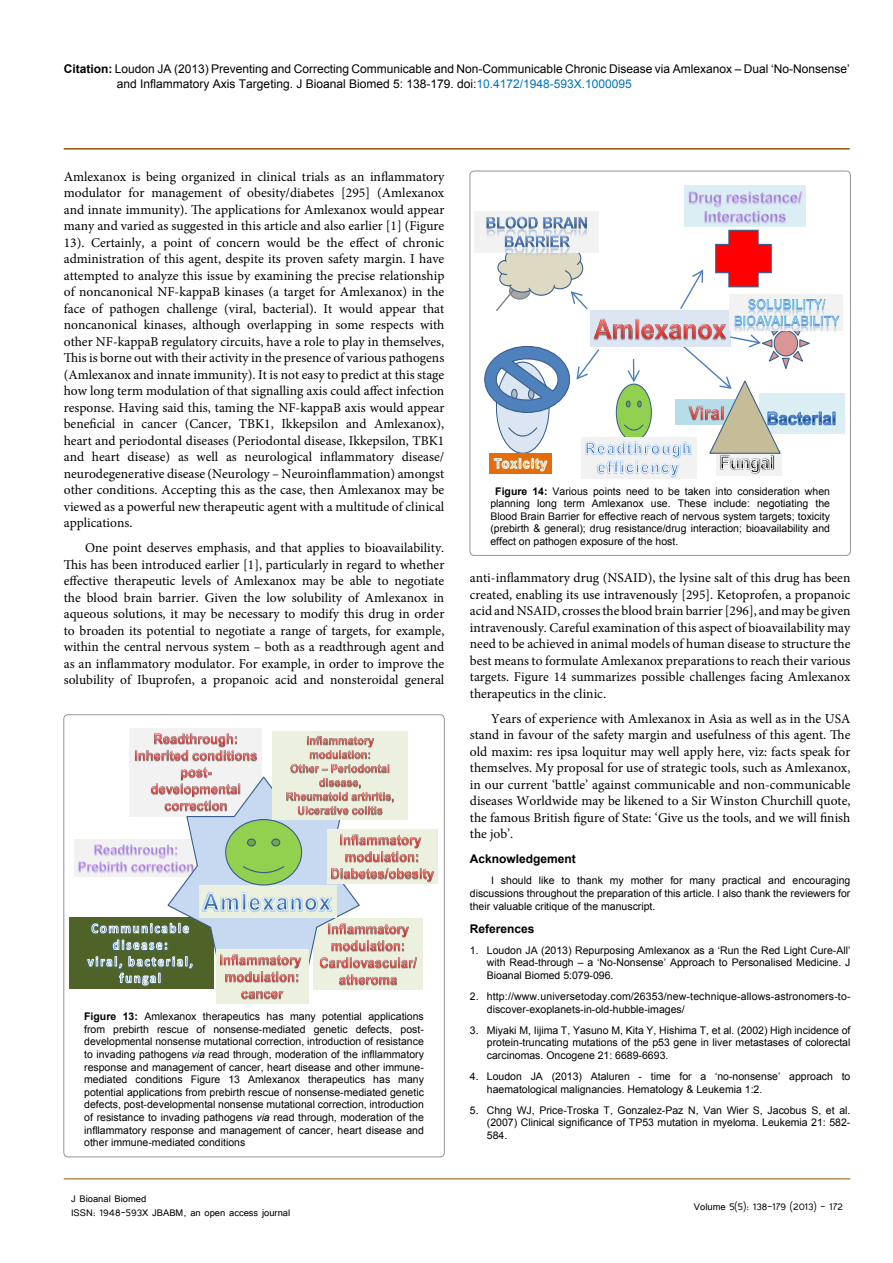
<style>
.page{position:relative;width:893px;height:1263px;background:#fff}
.page>*{position:absolute;margin:0;border:0;box-sizing:border-box;transform-origin:0 0}
.t1{font:13.5px/16.5px "Minion Pro";color:#000;text-align:justify}
.t2{font:12px/15px "Arial";color:#000}
.t3{font:12px/14.4px "Tunga";color:#000}
.t4{font:700 12px "Arial";color:#000}
.t5{font:10.5px/12.6px "Arial";color:#000;text-align:justify}
.s1{font-weight:700}
.s2{color:#0072bc}
.s3{font-style:italic}
</style>
<div class="page">
<hr style="left:64px;top:148px;width:786px;height:2px;background:#905501">
<hr style="left:64px;top:1179px;width:786px;height:1px;background:#905501">
<img style="left:313px;top:918px;width:110px;height:71px">
<div style="left:69px;top:918px;width:145px;height:71px;background:#4f6228"></div>
<img style="left:129px;top:728px;width:133px;height:47px">
<img style="left:74px;top:839px;width:13px;height:38px">
<svg style="left:87px;top:775px;width:274px;height:211px"></svg>
<div style="left:225px;top:819px;width:77px;height:66px;border:1px solid #385d8a;border-radius:50%"></div>
<div style="left:273px;top:731px;width:135px;height:88px;background:#ebf1de"></div>
<img style="left:286px;top:735px;width:108px;height:81px">
<img style="left:211px;top:947px;width:102px;height:57px">
<img style="left:322px;top:826px;width:116px;height:58px">
<div style="left:470px;top:171px;width:380px;height:384px;border:1px solid #939598;border-radius:4px"></div>
<img style="left:476px;top:211px;width:123px;height:42px">
<img style="left:684px;top:185px;width:122px;height:42px">
<div style="left:759px;top:394px;width:85px;height:40px;background:#dbeef4"></div>
<img style="left:835px;top:294px;width:8px;height:38px">
<div style="left:581px;top:437px;width:115px;height:41px;background:#f2f2f2"></div>
<svg style="left:484px;top:229px;width:351px;height:247px"></svg>
<p class="t2" style="left:117px;top:61px;width:734px;text-indent:-53px"><span class="s1">Citation:</span> Loudon JA (2013) Preventing and Correcting Communicable and Non-Communicable Chronic Disease via Amlexanox – Dual ‘No-Nonsense’ and Inflammatory Axis Targeting. J Bioanal Biomed 5: 138-179. doi:<span class="s2">10.4172/1948-593X.1000095</span></p>
<p class="t1" style="left:64px;top:168px;width:382px">Amlexanox is being organized in clinical trials as an inflammatory modulator for management of obesity/diabetes [295] (Amlexanox and innate immunity). The applications for Amlexanox would appear many and varied as suggested in this article and also earlier [1] (Figure 13). Certainly, a point of concern would be the effect of chronic administration of this agent, despite its proven safety margin. I have attempted to analyze this issue by examining the precise relationship of noncanonical NF-kappaB kinases (a target for Amlexanox) in the face of pathogen challenge (viral, bacterial). It would appear that noncanonical kinases, although overlapping in some respects with other NF-kappaB regulatory circuits, have a role to play in themselves, This is borne out with their activity in the presence of various pathogens (Amlexanox and innate immunity). It is not easy to predict at this stage how long term modulation of that signalling axis could affect infection response. Having said this, taming the NF-kappaB axis would appear beneficial in cancer (Cancer, TBK1, Ikkepsilon and Amlexanox), heart and periodontal diseases (Periodontal disease, Ikkepsilon, TBK1 and heart disease) as well as neurological inflammatory disease/ neurodegenerative disease (Neurology – Neuroinflammation) amongst other conditions. Accepting this as the case, then Amlexanox may be viewed as a powerful new therapeutic agent with a multitude of clinical applications.</p>
<p class="t1" style="left:64px;top:540px;width:382px;text-indent:21px">One point deserves emphasis, and that applies to bioavailability.<br>This has been introduced earlier [1], particularly in regard to whether effective therapeutic levels of Amlexanox may be able to negotiate the blood brain barrier. Given the low solubility of Amlexanox in aqueous solutions, it may be necessary to modify this drug in order to broaden its potential to negotiate a range of targets, for example, within the central nervous system – both as a readthrough agent and as an inflammatory modulator. For example, in order to improve the solubility of Ibuprofen, a propanoic acid and nonsteroidal general</p>
<p class="t5" style="left:84px;top:1010px;width:341px"><span class="s1">Figure 13:</span> Amlexanox therapeutics has many potential applications from prebirth rescue of nonsense-mediated genetic defects, post&shy;developmental nonsense mutational correction, introduction of resistance to invading pathogens <span class="s3">via</span> read through, moderation of the infllammatory response and management of cancer, heart disease and other immune&shy;mediated conditions Figure 13 Amlexanox therapeutics has many potential applications from prebirth rescue of nonsense-mediated genetic defects, post-developmental nonsense mutational correction, introduction of resistance to invading pathogens <span class="s3">via</span> read through, moderation of the infllammatory response and management of cancer, heart disease and other immune-mediated conditions</p>
<p class="t3" style="left:71px;top:1190px;width:221px">J Bioanal Biomed<br>ISSN: 1948-593X JBABM, an open access journal</p>
<p class="t5" style="left:490px;top:485px;width:341px;text-indent:5px"><span class="s1">Figure 14:</span> Various points need to be taken into consideration when planning long term Amlexanox use. These include: negotiating the Blood Brain Barrier for effective reach of nervous system targets; toxicity (prebirth &amp; general); drug resistance/drug interaction; bioavailability and effect on pathogen exposure of the host.</p>
<p class="t1" style="left:470px;top:570px;width:382px">anti-inflammatory drug (NSAID), the lysine salt of this drug has been created, enabling its use intravenously [295]. Ketoprofen, a propanoic acid and NSAID, crosses the blood brain barrier [296], and may be given intravenously. Careful examination of this aspect of bioavailability may need to be achieved in animal models of human disease to structure the best means to formulate Amlexanox preparations to reach their various targets. Figure 14 summarizes possible challenges facing Amlexanox therapeutics in the clinic.</p>
<p class="t1" style="left:470px;top:710px;width:382px;text-indent:21px">Years of experience with Amlexanox in Asia as well as in the USA stand in favour of the safety margin and usefulness of this agent. The old maxim: res ipsa loquitur may well apply here, viz: facts speak for themselves. My proposal for use of strategic tools, such as Amlexanox, in our current ‘battle’ against communicable and non-communicable diseases Worldwide may be likened to a Sir Winston Churchill quote, the famous British figure of State: ‘Give us the tools, and we will finish the job’.</p>
<p class="t4" style="left:470px;top:851px;width:108px">Acknowledgement</p>
<p class="t5" style="left:470px;top:874px;width:382px;text-indent:21px">I should like to thank my mother for many practical and encouraging discussions throughout the preparation of this article. I also thank the reviewers for their valuable critique of the manuscript.</p>
<p class="t4" style="left:470px;top:920px;width:66px">References</p>
<p class="t5" style="left:487px;top:944px;width:365px;text-indent:-17px">1. Loudon JA (2013) Repurposing Amlexanox as a ‘Run the Red Light Cure-All’ with Read-through – a ‘No-Nonsense’ Approach to Personalised Medicine. J Bioanal Biomed 5:079-096.</p>
<p class="t5" style="left:487px;top:990px;width:365px;text-indent:-17px">2. http://www.universetoday.com/26353/new-technique-allows-astronomers-to&shy;discover-exoplanets-in-old-hubble-images/</p>
<p class="t5" style="left:487px;top:1024px;width:365px;text-indent:-17px">3. Miyaki M, Iijima T, Yasuno M, Kita Y, Hishima T, et al. (2002) High incidence of protein-truncating mutations of the p53 gene in liver metastases of colorectal carcinomas. Oncogene 21: 6689-6693.</p>
<p class="t5" style="left:487px;top:1070px;width:365px;text-indent:-17px">4. Loudon JA (2013) Ataluren - time for a ‘no-nonsense’ approach to haematological malignancies. Hematology &amp; Leukemia 1:2.</p>
<p class="t5" style="left:487px;top:1104px;width:365px;text-indent:-17px">5. Chng WJ, Price-Troska T, Gonzalez-Paz N, Van Wier S, Jacobus S, et al. (2007) Clinical significance of TP53 mutation in myeloma. Leukemia 21: 582- 584.</p>
<p class="t3" style="left:694px;top:1199px;width:150px">Volume 5(5): 138-179 (2013) - 172</p>
</div>
